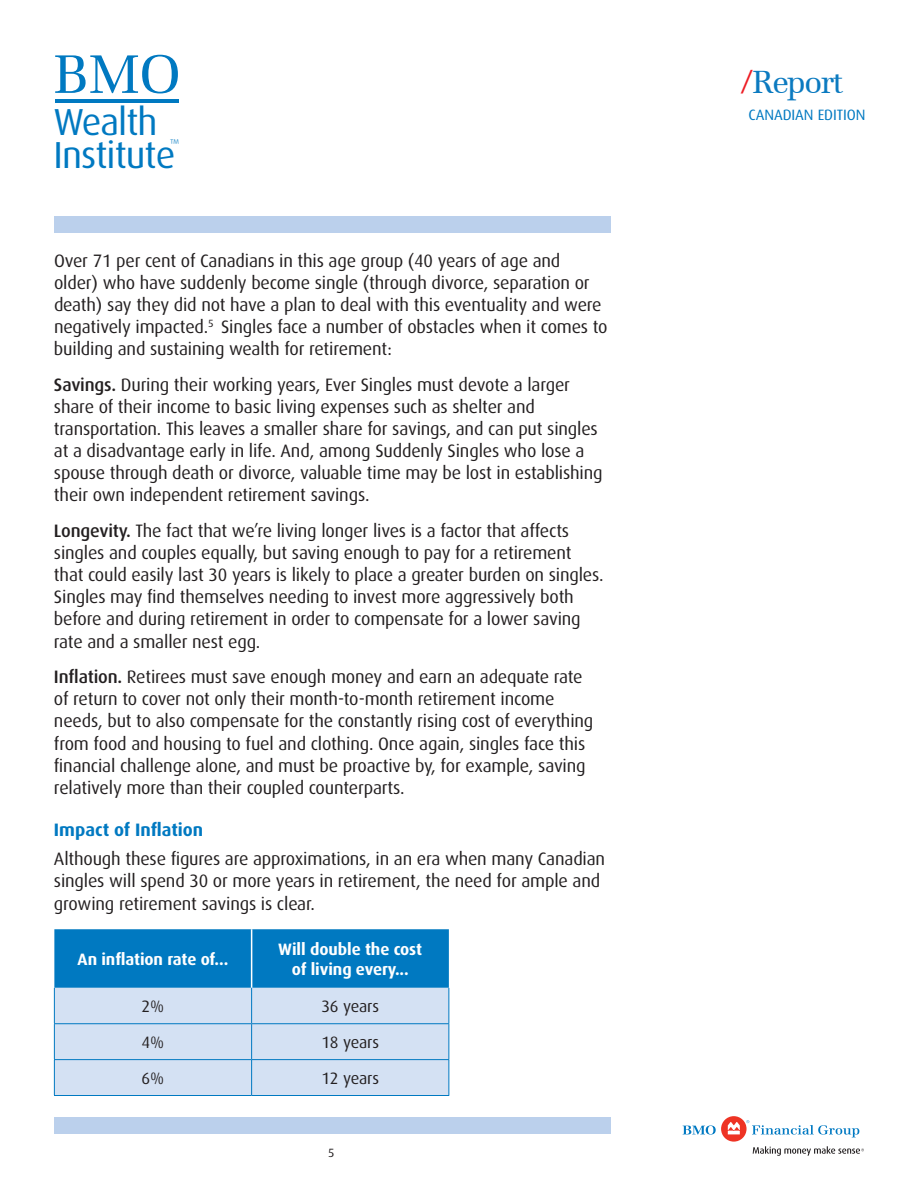
<style>
.page{position:relative;width:918px;height:1188px;background:#fff}
.page>*{position:absolute;margin:0;border:0;box-sizing:border-box;transform-origin:0 0}
.t1{font:53.25px "Emona";color:#0079c1}
.t2{font:37.65px/33px "Dax";letter-spacing:-.025em;color:#0079c1}
.t3{font:31.5px "Emona";letter-spacing:-.04em;color:#0b7ac0}
.t4{font:18px/22px "Dax";letter-spacing:-.01em;color:#231f20}
.t5{font:700 18px "Dax";color:#0079c1}
.t6{font:700 16.5px/19.5px "Dax";letter-spacing:-.005em;color:#fff;text-align:center}
.t7{font:16.5px "Dax";letter-spacing:-.005em;color:#231f20}
.t8{font:15px "Dax";letter-spacing:-.005em;color:#0079c1}
.t9{font:300 12.6px "Dax";color:#0079c1}
.t10{font:12px "Dax";color:#231f20}
.s1{font-weight:500}
.s2{color:#ed1c24}
</style>
<div class="page">
<div style="left:54px;top:216px;width:557px;height:16px;background:#bbd0ec"></div>
<div style="left:54px;top:1118px;width:557px;height:16px;background:#bbd0ec"></div>
<hr style="left:55px;top:99px;width:123px;height:3px;background:#0079c1">
<svg style="left:683px;top:1125px;width:33px;height:10px"></svg>
<svg style="left:721px;top:1116px;width:26px;height:26px"></svg>
<svg style="left:728px;top:1122px;width:12px;height:12px"></svg>
<svg style="left:746px;top:1120px;width:113px;height:17px"></svg>
<svg style="left:753px;top:1146px;width:111px;height:10px"></svg>
<svg style="left:54px;top:929px;width:395px;height:166px;background:#88bbe1"></svg>
<hr style="left:251px;top:929px;width:1px;height:59px;background:#fff">
<hr style="left:54px;top:988px;width:1px;height:35px;background:#0079c1">
<hr style="left:448px;top:988px;width:1px;height:35px;background:#0079c1">
<hr style="left:54px;top:1023px;width:198px;height:1px;background:#0079c1">
<hr style="left:54px;top:1024px;width:1px;height:35px;background:#0079c1">
<hr style="left:252px;top:1023px;width:197px;height:1px;background:#0079c1">
<hr style="left:448px;top:1024px;width:1px;height:35px;background:#0079c1">
<hr style="left:54px;top:1059px;width:198px;height:1px;background:#0079c1">
<hr style="left:54px;top:1060px;width:1px;height:35px;background:#0079c1">
<hr style="left:252px;top:1059px;width:197px;height:1px;background:#0079c1">
<hr style="left:448px;top:1060px;width:1px;height:35px;background:#0079c1">
<hr style="left:54px;top:1095px;width:198px;height:1px;background:#0079c1">
<hr style="left:252px;top:1095px;width:197px;height:1px;background:#0079c1">
<hr style="left:251px;top:988px;width:1px;height:35px;background:#0079c1">
<hr style="left:251px;top:1024px;width:1px;height:35px;background:#0079c1">
<hr style="left:251px;top:1060px;width:1px;height:35px;background:#0079c1">
<h1 class="t1" style="left:53px;top:42px;width:129px">BMO</h1>
<h2 class="t2" style="left:53px;top:106px;width:123px">Wealth<br>Institute</h2>
<p class="t9" style="left:170px;top:137px;width:11px">™</p>
<p class="t4" style="left:54px;top:250px;width:555px">Over 71 per cent of Canadians in this age group (40 years of age and older) who have suddenly become single (through divorce, separation or death) say they did not have a plan to deal with this eventuality and were negatively impacted.<sup>5</sup> Singles face a number of obstacles when it comes to building and sustaining wealth for retirement:</p>
<p class="t4" style="left:54px;top:374px;width:550px"><span class="s1">Savings.</span> During their working years, Ever Singles must devote a larger share of their income to basic living expenses such as shelter and transportation. This leaves a smaller share for savings, and can put singles at a disadvantage early in life. And, among Suddenly Singles who lose a spouse through death or divorce, valuable time may be lost in establishing their own independent retirement savings.</p>
<p class="t4" style="left:54px;top:520px;width:551px"><span class="s1">Longevity.</span> The fact that we’re living longer lives is a factor that affects singles and couples equally, but saving enough to pay for a retirement that could easily last 30 years is likely to place a greater burden on singles.<br>Singles may find themselves needing to invest more aggressively both before and during retirement in order to compensate for a lower saving rate and a smaller nest egg.</p>
<p class="t4" style="left:54px;top:666px;width:541px"><span class="s1">Inflation.</span> Retirees must save enough money and earn an adequate rate of return to cover not only their month-to-month retirement income needs, but to also compensate for the constantly rising cost of everything from food and housing to fuel and clothing. Once again, singles face this financial challenge alone, and must be proactive by, for example, saving relatively more than their coupled counterparts.</p>
<p class="t5" style="left:54px;top:820px;width:151px">Impact of Inflation</p>
<p class="t4" style="left:54px;top:848px;width:553px">Although these figures are approximations, in an era when many Canadian singles will spend 30 or more years in retirement, the need for ample and growing retirement savings is clear.</p>
<p class="t6" style="left:78px;top:950px;width:152px">An inflation rate of...</p>
<p class="t6" style="left:278px;top:940px;width:145px">Will double the cost of living every...</p>
<p class="t7" style="left:142px;top:997px;width:24px">2%</p>
<p class="t7" style="left:321px;top:997px;width:59px">36 years</p>
<p class="t7" style="left:142px;top:1033px;width:24px">4%</p>
<p class="t7" style="left:321px;top:1033px;width:59px">18 years</p>
<p class="t7" style="left:142px;top:1069px;width:24px">6%</p>
<p class="t7" style="left:321px;top:1069px;width:59px">12 years</p>
<p class="t10" style="left:328px;top:1147px;width:8px">5</p>
<h3 class="t3" style="left:740px;top:63px;width:104px"><span class="s2">/</span>Report</h3>
<p class="t8" style="left:749px;top:106px;width:118px">CANADIAN EDITION</p>
</div>
